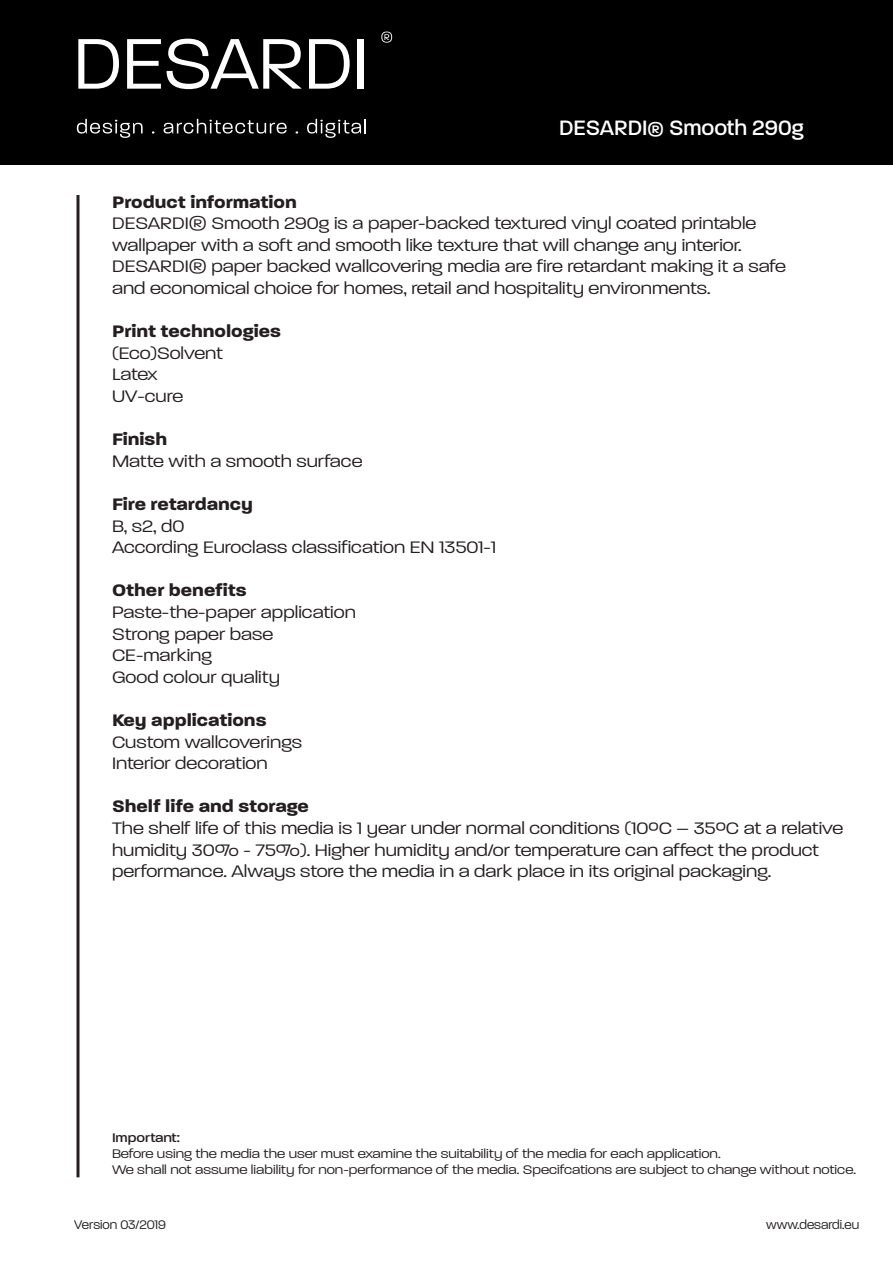
<style>
.page{position:relative;width:893px;height:1263px;background:#fff}
.page>*{position:absolute;margin:0;border:0;box-sizing:border-box;transform-origin:0 0}
.t1{font:500 22.5px "Paralucent";color:#fff}
.t2{font:300 18px/21.6px "Paralucent";color:#231f20;scale:1.12 1}
.t3{font:700 18px "Paralucent";color:#231f20;scale:1.12 1}
.t4{font:300 13.5px/16.2px "Paralucent";color:#231f20;scale:1.12 1}
.t5{font:300 13.5px "Paralucent";color:#231f20}
.t6{font:500 13.5px "Paralucent";color:#231f20;scale:1.12 1}
.s1{font-size:18px}
</style>
<div class="page">
<div style="left:0;top:0;width:893px;height:164px;background:#000001"></div>
<svg style="left:78px;top:39px;width:41px;height:50px"></svg>
<svg style="left:127px;top:39px;width:34px;height:50px"></svg>
<svg style="left:167px;top:39px;width:135px;height:50px"></svg>
<svg style="left:309px;top:39px;width:41px;height:50px"></svg>
<div style="left:358px;top:39px;width:6px;height:50px;background:#fff"></div>
<svg style="left:381px;top:32px;width:11px;height:11px"></svg>
<svg style="left:77px;top:119px;width:66px;height:19px"></svg>
<svg style="left:164px;top:119px;width:123px;height:15px"></svg>
<svg style="left:307px;top:119px;width:59px;height:19px"></svg>
<svg style="left:76px;top:195px;width:4px;height:982px;background:#595657"></svg>
<p class="t1" style="left:559px;top:114px;width:246px">DESARDI<span class="s1">®</span> Smooth 290g</p>
<p class="t3" style="left:112px;top:191px;width:167px">Product information</p>
<p class="t2" style="left:112px;top:213px;width:603px">DESARDI® Smooth 290g is a paper-backed textured vinyl coated printable wallpaper with a soft and smooth like texture that will change any interior.<br>DESARDI® paper backed wallcovering media are fire retardant making it a safe and economical choice for homes, retail and hospitality environments.</p>
<p class="t3" style="left:112px;top:321px;width:152px">Print technologies</p>
<p class="t2" style="left:112px;top:342px;width:101px">(Eco)Solvent<br>Latex<br>UV-cure</p>
<p class="t3" style="left:112px;top:429px;width:51px">Finish</p>
<p class="t2" style="left:112px;top:450px;width:225px">Matte with a smooth surface</p>
<p class="t3" style="left:112px;top:493px;width:127px">Fire retardancy</p>
<p class="t2" style="left:112px;top:515px;width:345px">B, s2, d0<br>According Euroclass classification EN 13501-1</p>
<p class="t3" style="left:112px;top:580px;width:122px">Other benefits</p>
<p class="t2" style="left:112px;top:601px;width:219px">Paste-the-paper application<br>Strong paper base<br>CE-marking<br>Good colour quality</p>
<p class="t3" style="left:112px;top:709px;width:139px">Key applications</p>
<p class="t2" style="left:112px;top:731px;width:171px">Custom wallcoverings<br>Interior decoration</p>
<p class="t3" style="left:112px;top:796px;width:177px">Shelf life and storage</p>
<p class="t2" style="left:112px;top:817px;width:654px">The shelf life of this media is 1 year under normal conditions (10°C – 35°C at a relative humidity 30% - 75%). Higher humidity and/or temperature can affect the product performance. Always store the media in a dark place in its original packaging.</p>
<p class="t6" style="left:112px;top:1129px;width:62px">Important:</p>
<p class="t4" style="left:112px;top:1145px;width:666px">Before using the media the user must examine the suitability of the media for each application.<br>We shall not assume liability for non-performance of the media. Specifcations are subject to change without notice.</p>
<p class="t5" style="left:74px;top:1217px;width:93px">Version 03/2019</p>
<p class="t5" style="left:766px;top:1217px;width:95px">www.desardi.eu</p>
</div>
